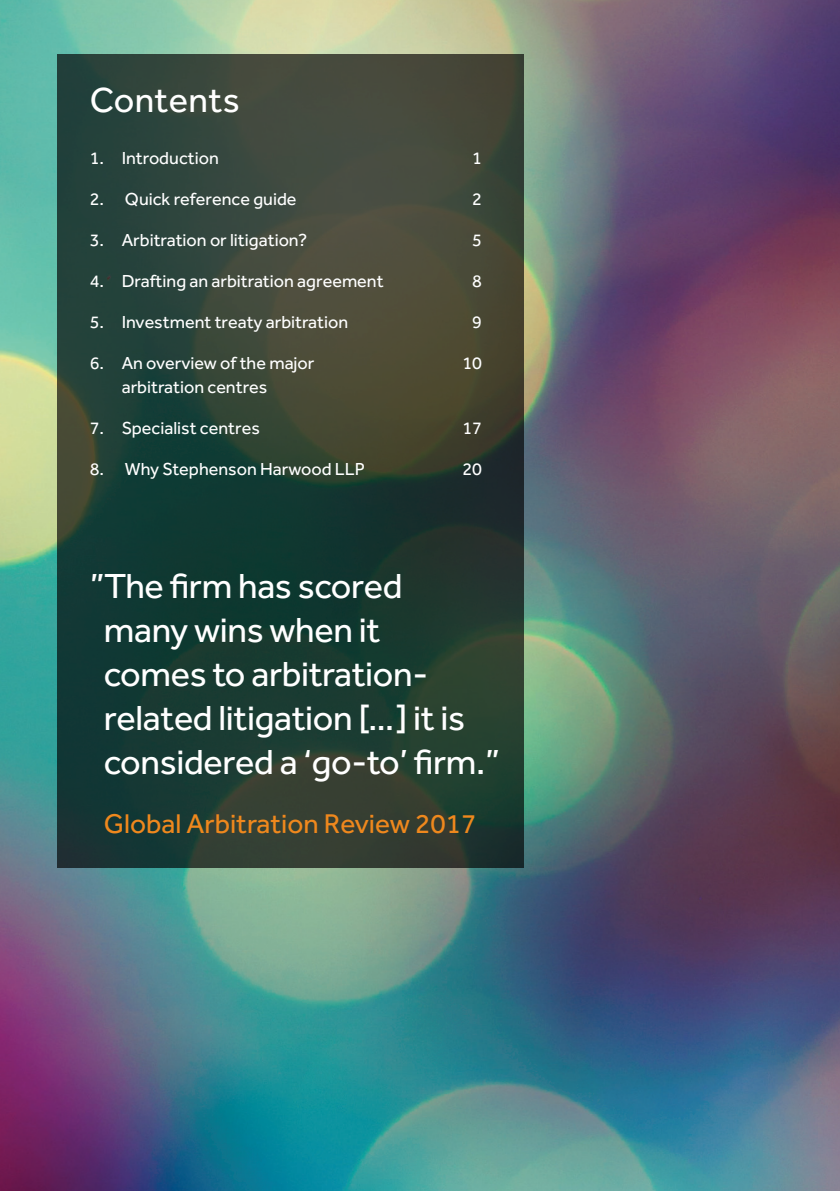
<style>
.page{position:relative;width:840px;height:1191px;background:#fff}
.page>*{position:absolute;margin:0;border:0;box-sizing:border-box;transform-origin:0 0}
.Welcome_intro{font:36px/44px "Effra";letter-spacing:-.01em;color:#fff}
.Welcome_intro-2{font:36px "Effra";letter-spacing:.01em;color:#fff}
.Quote_name{font:28px "Effra";color:#ef881d}
.Body_white{font:18px "Effra";color:#fff}
</style>
<div class="page">
<img style="left:0;top:0;width:839px;height:1191px">
<svg style="left:57px;top:54px;width:466px;height:813px;background:#2b4035"></svg>
<p class="Welcome_intro-2" style="left:90px;top:79px;width:151px">Contents</p>
<p class="Body_white" style="left:90px;top:148px;width:131px">1. Introduction</p>
<p class="Body_white" style="left:472px;top:148px;width:11px">1</p>
<p class="Body_white" style="left:90px;top:189px;width:208px">2. Quick reference guide</p>
<p class="Body_white" style="left:472px;top:189px;width:11px">2</p>
<p class="Body_white" style="left:90px;top:230px;width:219px">3. Arbitration or litigation?</p>
<p class="Body_white" style="left:472px;top:230px;width:11px">5</p>
<p class="Body_white" style="left:90px;top:271px;width:295px">4. Drafting an arbitration agreement</p>
<p class="Body_white" style="left:472px;top:271px;width:11px">8</p>
<p class="Body_white" style="left:90px;top:312px;width:260px">5. Investment treaty arbitration</p>
<p class="Body_white" style="left:472px;top:312px;width:11px">9</p>
<p class="Body_white" style="left:90px;top:353px;width:226px">6. An overview of the major</p>
<p class="Body_white" style="left:462px;top:353px;width:21px">10</p>
<p class="Body_white" style="left:122px;top:377px;width:147px">arbitration centres</p>
<p class="Body_white" style="left:90px;top:418px;width:172px">7. Specialist centres</p>
<p class="Body_white" style="left:462px;top:418px;width:21px">17</p>
<p class="Body_white" style="left:90px;top:459px;width:276px">8. Why Stephenson Harwood LLP</p>
<p class="Body_white" style="left:462px;top:459px;width:21px">20</p>
<p class="Welcome_intro" style="left:104px;top:564px;width:397px;text-indent:-14px">”The firm has scored<br>many wins when it<br>comes to arbitration&shy;related litigation […] it is considered a ‘go-to’ firm.”</p>
<p class="Quote_name" style="left:104px;top:807px;width:374px">Global Arbitration Review 2017</p>
</div>
